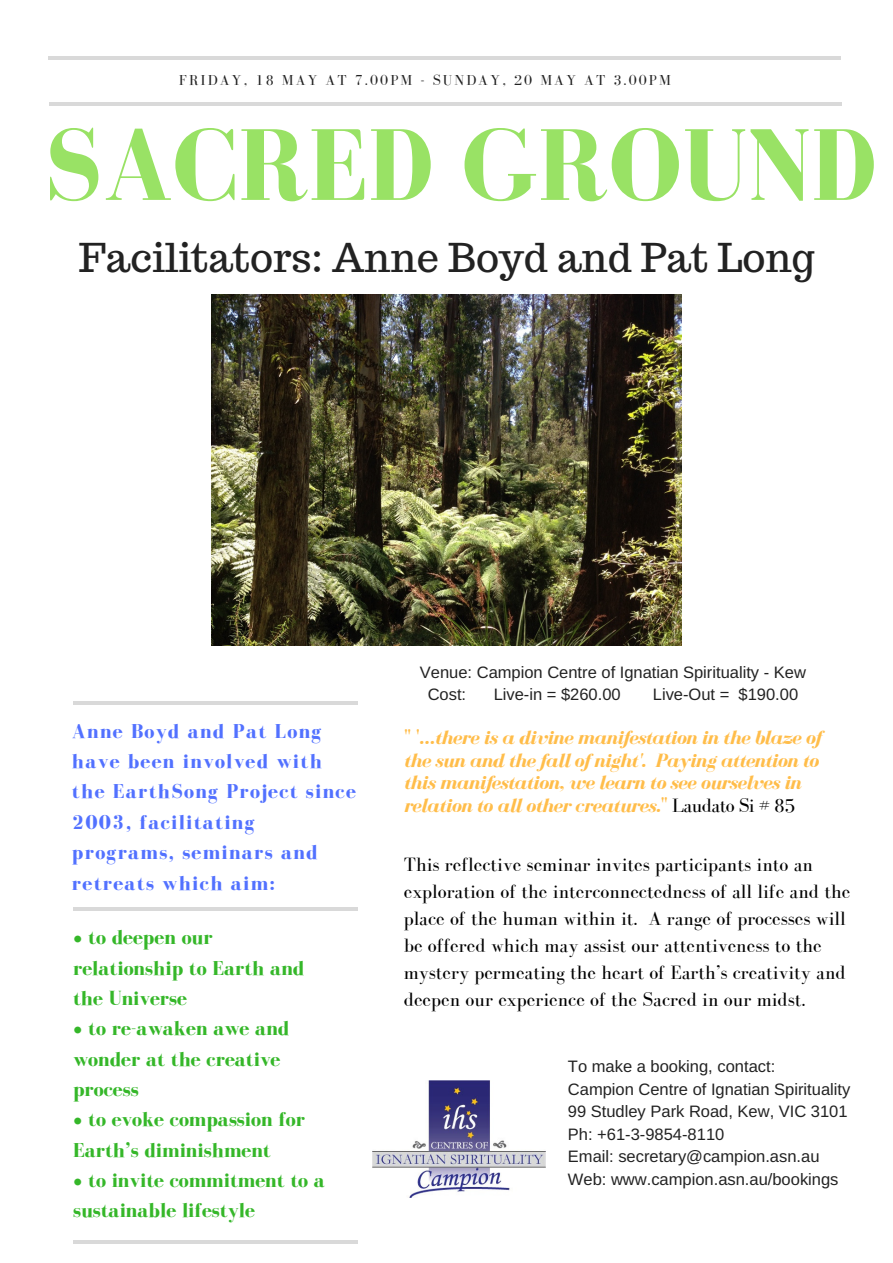
<style>
.page{position:relative;width:893px;height:1263px;background:#fff}
.page>*{position:absolute;margin:0;border:0;box-sizing:border-box;transform-origin:0 0}
.t1{font:700 104.7px "Bodoni FLF";color:#99e265}
.t2{font:39.6px "Trocchi";color:#222}
.t3{font:700 20.7px/30.3px "Bodoni FLF";letter-spacing:-.005em;color:#35b729}
.t4{font:700 20.7px/30.3px "Bodoni FLF";letter-spacing:.06em;color:#5271ff}
.t5{font:19.8px/27px "Bodoni FLF";color:#000}
.t6{font:italic 700 19.8px/22.5px "Bodoni FLF";letter-spacing:-.03em;color:#ffbd4a}
.t7{font:16.5px/22.5px "Arimo";color:#222}
.t8{font:14.85px "Bodoni FLF";letter-spacing:.14em;color:#222}
.s1{font-style:normal}
.s2{font-weight:400;font-style:normal;color:#000}
</style>
<div class="page">
<hr style="left:73px;top:907px;width:284px;height:3px;background:#000">
<hr style="left:73px;top:1240px;width:284px;height:3px;background:#000">
<hr style="left:73px;top:701px;width:284px;height:4px;background:#d9d9d9">
<hr style="left:48px;top:56px;width:793px;height:4px;background:#d9d9d9">
<hr style="left:50px;top:102px;width:792px;height:4px;background:#d9d9d9">
<img style="left:211px;top:295px;width:470px;height:350px">
<img style="left:372px;top:1080px;width:173px;height:117px">
<p class="t8" style="left:179px;top:72px;width:493px">FRIDAY, 18 MAY AT 7.00PM - SUNDAY, 20 MAY AT 3.00PM</p>
<h1 class="t1" style="left:44px;top:108px;width:833px">SACRED GROUND</h1>
<h2 class="t2" style="left:79px;top:232px;width:737px">Facilitators: Anne Boyd and Pat Long</h2>
<p class="t4" style="left:72px;top:716px;width:285px">Anne Boyd and Pat Long have been involved with the EarthSong Project since<br>2003, facilitating programs, seminars and retreats which aim:</p>
<p class="t3" style="left:73px;top:922px;width:233px">• to deepen our relationship to Earth and the Universe</p>
<p class="t3" style="left:73px;top:1013px;width:218px">• to re-awaken awe and wonder at the creative process</p>
<p class="t3" style="left:73px;top:1104px;width:233px">• to evoke compassion for<br>Earth’s diminishment</p>
<p class="t3" style="left:73px;top:1165px;width:253px">• to invite commitment to a sustainable lifestyle</p>
<p class="t7" style="left:427px;top:661px;width:380px;text-indent:-8px">Venue: Campion Centre of Ignatian Spirituality - Kew<br>Cost:</p>
<p class="t7" style="left:493px;top:683px;width:128px">Live-in = $260.00</p>
<p class="t7" style="left:652px;top:683px;width:147px">Live-Out = $190.00</p>
<p class="t6" style="left:404px;top:726px;width:419px"><span class="s1">" '</span>…there is a divine manifestation in the blaze of the sun and the fall of night'. Paying attention to this manifestation, we learn to see ourselves in relation to all other creatures.<span class="s1">"</span> <span class="s2">Laudato Si # 85</span></p>
<p class="t5" style="left:404px;top:851px;width:448px">This reflective seminar invites participants into an exploration of the interconnectedness of all life and the place of the human within it. A range of processes will be offered which may assist our attentiveness to the mystery permeating the heart of Earth’s creativity and deepen our experience of the Sacred in our midst.</p>
<p class="t7" style="left:568px;top:1055px;width:284px">To make a booking, contact:<br>Campion Centre of Ignatian Spirituality<br>99 Studley Park Road, Kew, VIC 3101<br>Ph: +61-3-9854-8110<br>Email: secretary@campion.asn.au<br>Web: www.campion.asn.au/bookings</p>
</div>
